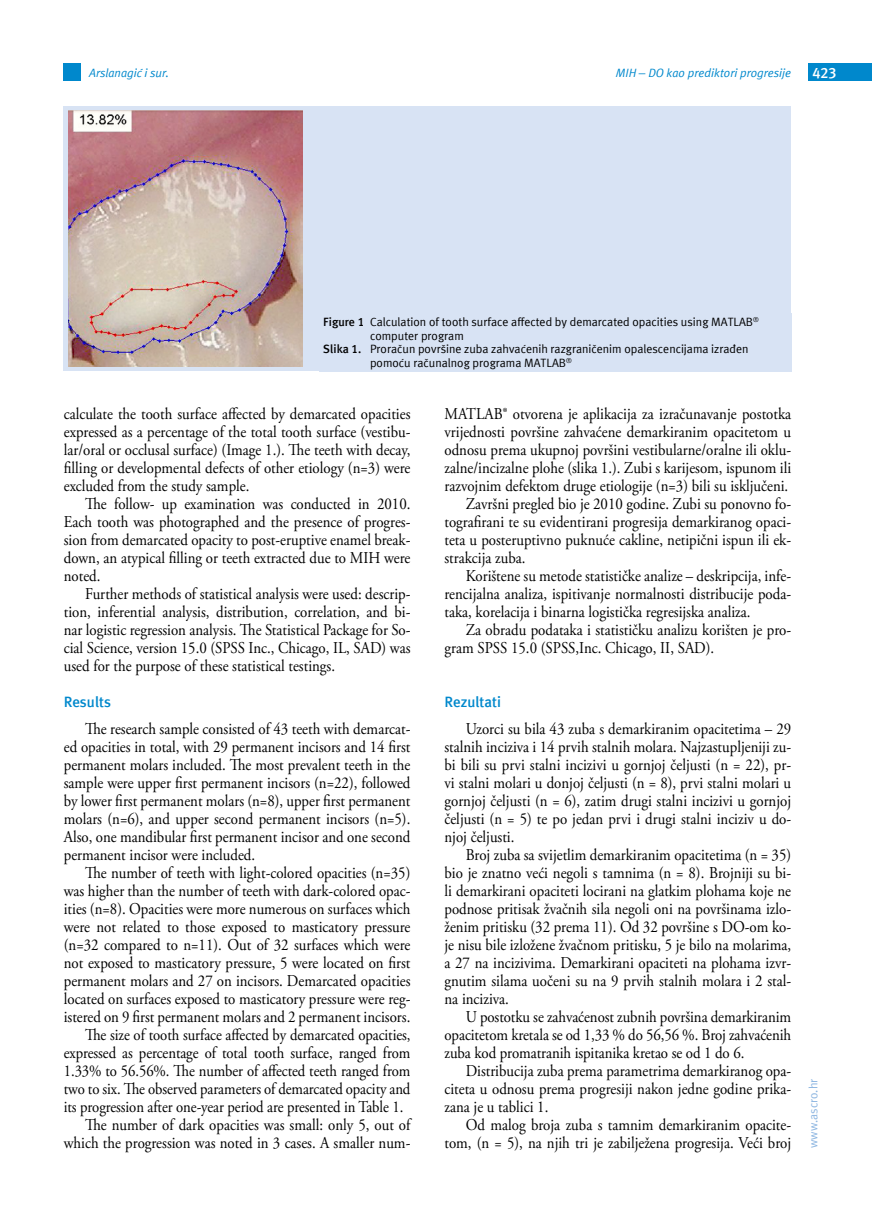
<style>
.page{position:relative;width:872px;height:1212px;background:#fff}
.page>*{position:absolute;margin:0;border:0;box-sizing:border-box;transform-origin:0 0}
.t1{font:16.5px/18px "Adobe Garamond Pro";color:#000;text-align:justify;scale:.9 1}
.t2{font:16.5px "Adobe Garamond Pro";color:#000;scale:.89 1}
.t3{font:700 15px "Meta ASC";color:#08c}
.t4{font:700 15px "Meta ASC";color:#fff}
.t5{font:12px "Meta ASC";color:#000}
.t6{font:italic 12px "Meta ASC";color:#08c}
.t7{font:12px "Meta ASC";color:#8cb5e1}
.s1{font-weight:700}
</style>
<div class="page">
<div style="left:64px;top:64px;width:17px;height:17px;background:#08c"></div>
<div style="left:808px;top:64px;width:64px;height:17px;background:#08c"></div>
<div style="left:64px;top:106px;width:727px;height:265px;background:#d8e3f4"></div>
<img style="left:68px;top:111px;width:234px;height:256px">
<p class="t6" style="left:89px;top:66px;width:81px">Arslanagić i sur.</p>
<p class="t6" style="left:616px;top:66px;width:177px">MIH – DO kao prediktori progresije</p>
<p class="t4" style="left:812px;top:64px;width:26px">423</p>
<p class="t5" style="left:323px;top:315px;width:437px"><span class="s1">Figure 1</span> Calculation of tooth surface affected by demarcated opacities using MATLAB<sup>®</sup></p>
<p class="t5" style="left:370px;top:329px;width:95px">computer program</p>
<p class="t5" style="left:323px;top:342px;width:427px"><span class="s1">Slika 1.</span> Proračun površine zuba zahvaćenih razgraničenim opalescencijama izrađen</p>
<p class="t5" style="left:370px;top:356px;width:203px">pomoću računalnog programa MATLAB<sup>®</sup></p>
<p class="t1" style="left:64px;top:405px;width:387px">calculate the tooth surface affected by demarcated opacities expressed as a percentage of the total tooth surface (vestibu&shy;lar/oral or occlusal surface) (Image 1.). The teeth with decay, filling or developmental defects of other etiology (n=3) were excluded from the study sample.</p>
<p class="t1" style="left:64px;top:495px;width:387px;text-indent:21px">The follow- up examination was conducted in 2010.<br>Each tooth was photographed and the presence of progres&shy;sion from demarcated opacity to post-eruptive enamel break&shy;down, an atypical filling or teeth extracted due to MIH were noted.</p>
<p class="t1" style="left:64px;top:585px;width:387px;text-indent:21px">Further methods of statistical analysis were used: descrip&shy;tion, inferential analysis, distribution, correlation, and bi&shy;nar logistic regression analysis. The Statistical Package for So&shy;cial Science, version 15.0 (SPSS Inc., Chicago, IL, SAD) was used for the purpose of these statistical testings.</p>
<p class="t3" style="left:64px;top:693px;width:49px">Results</p>
<p class="t1" style="left:64px;top:720px;width:387px;text-indent:21px">The research sample consisted of 43 teeth with demarcat&shy;ed opacities in total, with 29 permanent incisors and 14 first permanent molars included. The most prevalent teeth in the sample were upper first permanent incisors (n=22), followed by lower first permanent molars (n=8), upper first permanent molars (n=6), and upper second permanent incisors (n=5).<br>Also, one mandibular first permanent incisor and one second permanent incisor were included.</p>
<p class="t1" style="left:85px;top:864px;width:363px">The number of teeth with light-colored opacities (n=35)</p>
<p class="t1" style="left:64px;top:882px;width:387px">was higher than the number of teeth with dark-colored opac-</p>
<p class="t1" style="left:64px;top:900px;width:387px">ities (n=8). Opacities were more numerous on surfaces which</p>
<p class="t1" style="left:64px;top:918px;width:386px">were not related to those exposed to masticatory pressure</p>
<p class="t1" style="left:64px;top:936px;width:387px">(n=32 compared to n=11). Out of 32 surfaces which were</p>
<p class="t1" style="left:64px;top:954px;width:387px">not exposed to masticatory pressure, 5 were located on first</p>
<p class="t1" style="left:64px;top:972px;width:387px">permanent molars and 27 on incisors. Demarcated opacities</p>
<p class="t1" style="left:64px;top:990px;width:387px">located on surfaces exposed to masticatory pressure were reg-</p>
<p class="t1" style="left:64px;top:1008px;width:386px">istered on 9 first permanent molars and 2 permanent incisors.</p>
<p class="t2" style="left:85px;top:1025px;width:367px">The size of tooth surface affected by demarcated opacities,</p>
<p class="t2" style="left:64px;top:1043px;width:391px">expressed as percentage of total tooth surface, ranged from</p>
<p class="t2" style="left:64px;top:1061px;width:391px">1.33% to 56.56%. The number of affected teeth ranged from</p>
<p class="t2" style="left:64px;top:1079px;width:391px">two to six. The observed parameters of demarcated opacity and</p>
<p class="t2" style="left:64px;top:1097px;width:383px">its progression after one-year period are presented in Table 1.</p>
<p class="t1" style="left:85px;top:1116px;width:363px">The number of dark opacities was small: only 5, out of</p>
<p class="t1" style="left:64px;top:1134px;width:387px">which the progression was noted in 3 cases. A smaller num-</p>
<p class="t1" style="left:444px;top:405px;width:387px">MATLAB® otvorena je aplikacija za izračunavanje postotka</p>
<p class="t1" style="left:444px;top:423px;width:387px">vrijednosti površine zahvaćene demarkiranim opacitetom u</p>
<p class="t1" style="left:444px;top:441px;width:387px">odnosu prema ukupnoj površini vestibularne/oralne ili oklu-</p>
<p class="t1" style="left:444px;top:459px;width:387px">zalne/incizalne plohe (slika 1.). Zubi s karijesom, ispunom ili</p>
<p class="t1" style="left:444px;top:477px;width:383px">razvojnim defektom druge etiologije (n=3) bili su isključeni.</p>
<p class="t1" style="left:466px;top:495px;width:363px">Završni pregled bio je 2010 godine. Zubi su ponovno fo-</p>
<p class="t1" style="left:444px;top:513px;width:387px">tografirani te su evidentirani progresija demarkiranog opaci-</p>
<p class="t1" style="left:444px;top:531px;width:387px">teta u posteruptivno puknuće cakline, netipični ispun ili ek-</p>
<p class="t1" style="left:444px;top:549px;width:92px">strakcija zuba.</p>
<p class="t1" style="left:466px;top:567px;width:363px">Korištene su metode statističke analize – deskripcija, infe-</p>
<p class="t1" style="left:444px;top:585px;width:387px">rencijalna analiza, ispitivanje normalnosti distribucije poda-</p>
<p class="t1" style="left:444px;top:603px;width:341px">taka, korelacija i binarna logistička regresijska analiza.</p>
<p class="t1" style="left:466px;top:621px;width:363px">Za obradu podataka i statističku analizu korišten je pro-</p>
<p class="t1" style="left:444px;top:639px;width:301px">gram SPSS 15.0 (SPSS,Inc. Chicago, II, SAD).</p>
<p class="t3" style="left:444px;top:693px;width:58px">Rezultati</p>
<p class="t1" style="left:444px;top:720px;width:387px;text-indent:21px">Uzorci su bila 43 zuba s demarkiranim opacitetima – 29 stalnih inciziva i 14 prvih stalnih molara. Najzastupljeniji zu&shy;bi bili su prvi stalni incizivi u gornjoj čeljusti (n = 22), pr&shy;vi stalni molari u donjoj čeljusti (n = 8), prvi stalni molari u gornjoj čeljusti (n = 6), zatim drugi stalni incizivi u gornjoj čeljusti (n = 5) te po jedan prvi i drugi stalni inciziv u do&shy;njoj čeljusti.</p>
<p class="t1" style="left:444px;top:846px;width:387px;text-indent:21px">Broj zuba sa svijetlim demarkiranim opacitetima (n = 35) bio je znatno veći negoli s tamnima (n = 8). Brojniji su bi&shy;li demarkirani opaciteti locirani na glatkim plohama koje ne podnose pritisak žvačnih sila negoli oni na površinama izlo&shy;ženim pritisku (32 prema 11). Od 32 površine s DO-om ko&shy;je nisu bile izložene žvačnom pritisku, 5 je bilo na molarima, a 27 na incizivima. Demarkirani opaciteti na plohama izvr&shy;gnutim silama uočeni su na 9 prvih stalnih molara i 2 stal&shy;na inciziva.</p>
<p class="t1" style="left:444px;top:1008px;width:387px;text-indent:21px">U postotku se zahvaćenost zubnih površina demarkiranim opacitetom kretala se od 1,33 % do 56,56 %. Broj zahvaćenih zuba kod promatranih ispitanika kretao se od 1 do 6.</p>
<p class="t1" style="left:444px;top:1062px;width:387px;text-indent:21px">Distribucija zuba prema parametrima demarkiranog opa&shy;citeta u odnosu prema progresiji nakon jedne godine prika&shy;zana je u tablici 1.</p>
<p class="t1" style="left:444px;top:1116px;width:387px;text-align:right">Od malog broja zuba s tamnim demarkiranim opacite&shy;tom, (n = 5), na njih tri je zabilježena progresija. Veći broj</p>
<p class="t7" style="left:806px;top:1148px;width:71px;rotate:-90deg">www.ascro.hr</p>
</div>
